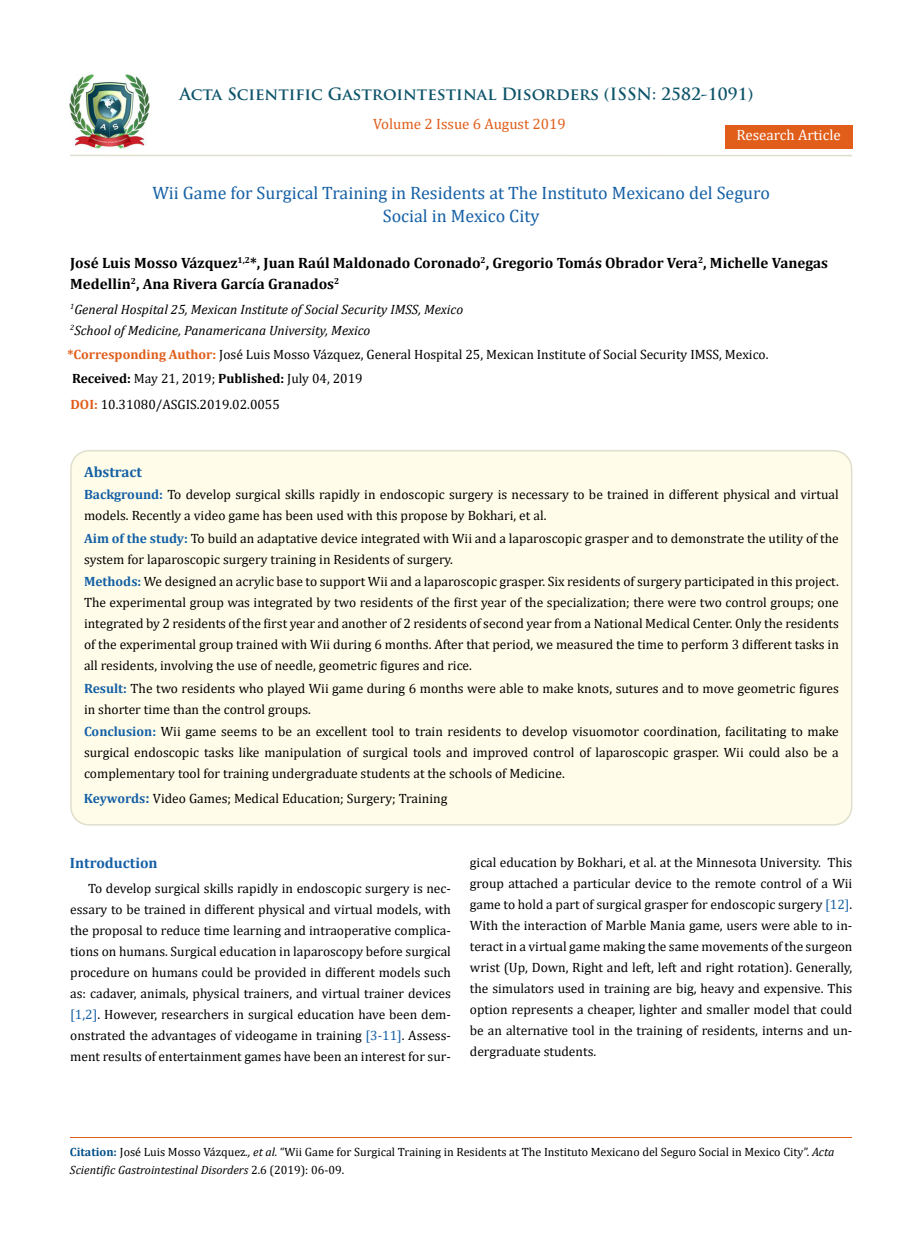
<style>
.page{position:relative;width:917px;height:1242px;background:#fff}
.page>*{position:absolute;margin:0;border:0;box-sizing:border-box;transform-origin:0 0}
.t1{font:18px/24px "Cambria";color:#1560a6;text-align:center}
.t2{font:700 16.5px "Trajan Pro";color:#0e546a}
.t3{font:700 15px/21px "Cambria";color:#000}
.t4{font:15px "Cambria";color:#e05d1a}
.t5{font:700 15px "Cambria";color:#1560a6}
.t6{font:15px "Cambria";color:#fff}
.t7{font:13.5px/21px "Cambria";color:#000;text-align:justify}
.t8{font:italic 13.5px/21px "Cambria";color:#000}
.t9{font:12px/18px "Cambria";color:#000}
.s1{font-weight:700;color:#e05d1a}
.s2{font-weight:700}
.s3{font-weight:700;color:#1560a6}
.s4{font-weight:700;font-size:15px;color:#1560a6}
.s5{color:#1560a6}
.s6{font-weight:700;color:#035089}
.s7{font-style:italic}
</style>
<div class="page">
<img style="left:69px;top:75px;width:81px;height:73px">
<div style="left:725px;top:126px;width:127px;height:23px;background:#e05d1a"></div>
<div style="left:71px;top:451px;width:780px;height:374px;background:#fffde9;border-radius:18px"></div>
<div style="left:70px;top:450px;width:782px;height:376px;border:2px solid #e0dfcd;border-radius:18px"></div>
<hr style="left:70px;top:1137px;width:781px;height:1px;background:#e05d1a">
<hr style="left:70px;top:155px;width:782px;height:1px;background:#e0dfcd">
<p class="t2" style="left:179px;top:84px;width:575px">Acta Scientific Gastrointestinal Disorders (ISSN: 2582-1091)</p>
<p class="t4" style="left:373px;top:115px;width:194px">Volume 2 Issue 6 August 2019</p>
<p class="t6" style="left:736px;top:126px;width:106px">Research Article</p>
<h1 class="t1" style="left:152px;top:180px;width:619px">Wii Game for Surgical Training in Residents at The Instituto Mexicano del Seguro<br>Social in Mexico City</h1>
<p class="t3" style="left:70px;top:252px;width:759px">José Luis Mosso Vázquez<sup>1,2</sup>*, Juan Raúl Maldonado Coronado<sup>2</sup>, Gregorio Tomás Obrador Vera<sup>2</sup>, Michelle Vanegas<br>Medellin<sup>2</sup>, Ana Rivera García Granados<sup>2</sup></p>
<p class="t8" style="left:70px;top:298px;width:394px"><sup>1</sup>General Hospital 25, Mexican Institute of Social Security IMSS, Mexico<br><sup>2</sup>School of Medicine, Panamericana University, Mexico</p>
<p class="t7" style="left:67px;top:344px;width:702px"><span class="s1">*Corresponding Author:</span> José Luis Mosso Vázquez, General Hospital 25, Mexican Institute of Social Security IMSS, Mexico.</p>
<p class="t7" style="left:72px;top:368px;width:292px"><span class="s2">Received:</span> May 21, 2019; <span class="s2">Published:</span> July 04, 2019</p>
<p class="t7" style="left:70px;top:394px;width:211px"><span class="s1">DOI:</span> 10.31080/ASGIS.2019.02.0055</p>
<p class="t5" style="left:84px;top:461px;width:60px">Abstract</p>
<p class="t7" style="left:84px;top:484px;width:756px"><span class="s3">Background:</span> To develop surgical skills rapidly in endoscopic surgery is necessary to be trained in different physical and virtual models. Recently a video game has been used with this propose by Bokhari, et al.</p>
<p class="t7" style="left:84px;top:527px;width:756px"><span class="s3">Aim of the study:</span> To build an adaptative device integrated with Wii and a laparoscopic grasper and to demonstrate the utility of the system for laparoscopic surgery training in Residents of surgery.</p>
<p class="t7" style="left:84px;top:571px;width:756px"><span class="s3">Methods:</span> We designed an acrylic base to support Wii and a laparoscopic grasper. Six residents of surgery participated in this project.<br>The experimental group was integrated by two residents of the first year of the specialization; there were two control groups; one integrated by 2 residents of the first year and another of 2 residents of second year from a National Medical Center. Only the residents of the experimental group trained with Wii during 6 months. After that period, we measured the time to perform 3 different tasks in all residents, involving the use of needle, geometric figures and rice.</p>
<p class="t7" style="left:84px;top:677px;width:756px"><span class="s3">Result:</span> The two residents who played Wii game during 6 months were able to make knots, sutures and to move geometric figures in shorter time than the control groups.</p>
<p class="t7" style="left:84px;top:721px;width:756px"><span class="s3">Conclusion:</span> Wii game seems to be an excellent tool to train residents to develop visuomotor coordination, facilitating to make surgical endoscopic tasks like manipulation of surgical tools and improved control of laparoscopic grasper. Wii could also be a complementary tool for training undergraduate students at the schools of Medicine.</p>
<p class="t7" style="left:84px;top:788px;width:365px"><span class="s3">Keywords</span><span class="s4">:</span> Video Games; Medical Education; Surgery; Training</p>
<p class="t5" style="left:70px;top:852px;width:89px">Introduction</p>
<p class="t7" style="left:70px;top:878px;width:382px;text-indent:18px">To develop surgical skills rapidly in endoscopic surgery is nec&shy;essary to be trained in different physical and virtual models, with the proposal to reduce time learning and intraoperative complica&shy;tions on humans. Surgical education in laparoscopy before surgical procedure on humans could be provided in different models such as: cadaver, animals, physical trainers, and virtual trainer devices <span class="s5">[1,2]</span>. However, researchers in surgical education have been dem&shy;onstrated the advantages of videogame in training <span class="s5">[3-11]</span>. Assess&shy;ment results of entertainment games have been an interest for sur-</p>
<p class="t7" style="left:470px;top:852px;width:384px">gical education by Bokhari, et al. at the Minnesota University. This group attached a particular device to the remote control of a Wii game to hold a part of surgical grasper for endoscopic surgery <span class="s5">[12]</span>.<br>With the interaction of Marble Mania game, users were able to in&shy;teract in a virtual game making the same movements of the surgeon wrist (Up, Down, Right and left, left and right rotation). Generally, the simulators used in training are big, heavy and expensive. This option represents a cheaper, lighter and smaller model that could be an alternative tool in the training of residents, interns and un&shy;dergraduate students.</p>
<p class="t9" style="left:70px;top:1143px;width:766px"><span class="s6">Citation:</span> José Luis Mosso Vázquez<span class="s7">., et al.</span> “Wii Game for Surgical Training in Residents at The Instituto Mexicano del Seguro Social in Mexico City”. <span class="s7">Acta<br>Scientific Gastrointestinal Disorders</span> 2.6 (2019): 06-09.</p>
</div>
